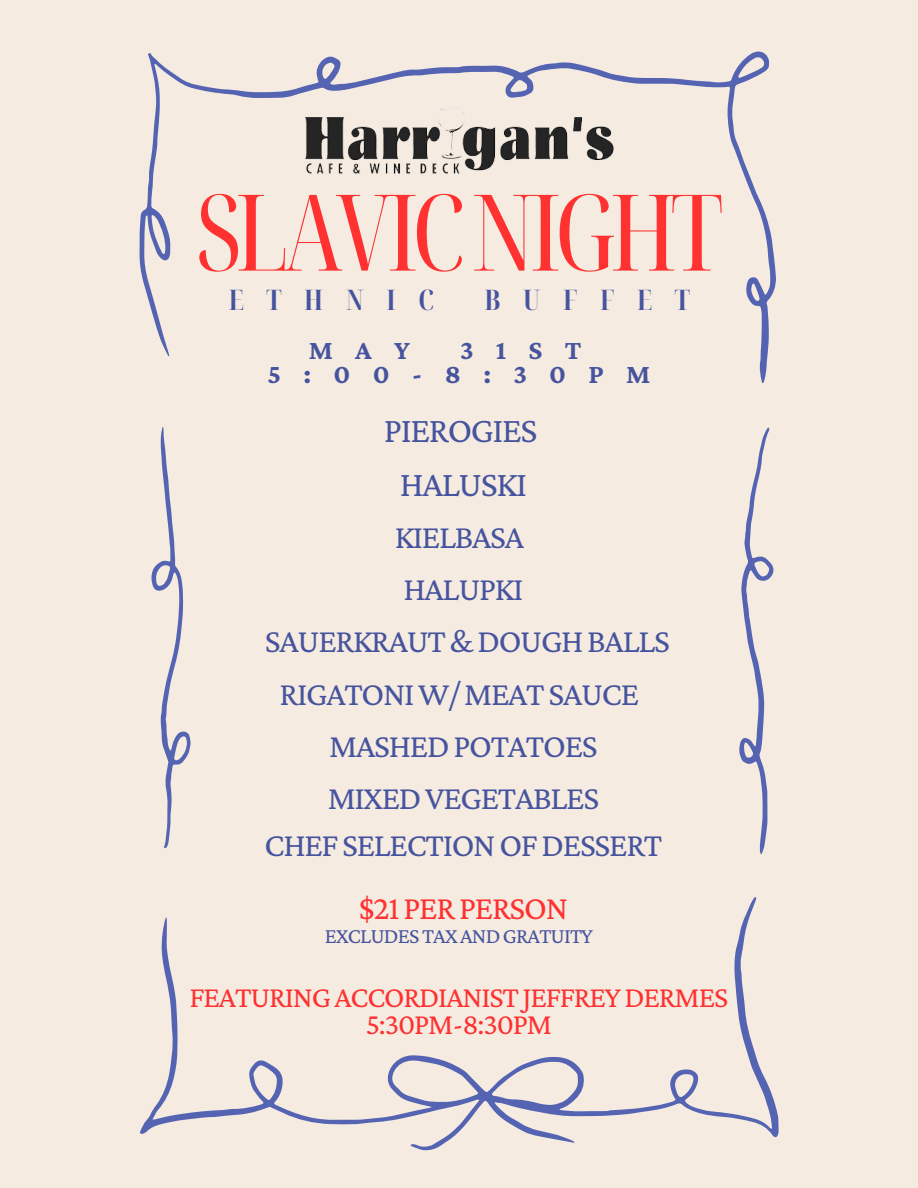
<style>
.page{position:relative;width:918px;height:1188px;background:#f5ebe0}
.page>*{position:absolute;margin:0;border:0;box-sizing:border-box;transform-origin:0 0}
.t1{font:extra-condensed 106.05px "Noto Serif Display";letter-spacing:-.06em;color:#ff3131}
.t2{font:36.45px/54.6px "Crimson Pro";letter-spacing:-.04em;color:#46549f;text-align:center}
.t3{font:34.05px/52.3px "Crimson Pro";letter-spacing:-.04em;color:#46549f;text-align:center}
.t4{font:34.05px "Crimson Pro";letter-spacing:-.04em;color:#ff3131}
.t5{font:30.45px/27.5px "Crimson Pro";letter-spacing:-.04em;color:#ff3131;text-align:center}
.t6{font:700 extra-condensed 28.35px "Noto Serif Display";letter-spacing:.8em;color:#46549f}
.t7{font:700 27.9px/24.8px "Crimson Pro";letter-spacing:.8em;color:#46549f}
.t8{font:22.2px "Crimson Pro";letter-spacing:-.04em;color:#46549f}
</style>
<div class="page">
<svg style="left:140px;top:897px;width:638px;height:253px"></svg>
<svg style="left:139px;top:51px;width:637px;height:332px"></svg>
<svg style="left:151px;top:427px;width:39px;height:421px"></svg>
<svg style="left:739px;top:428px;width:35px;height:427px"></svg>
<img style="left:304px;top:106px;width:310px;height:73px">
<h1 class="t1" style="left:196px;top:159px;width:529px">SLAVIC NIGHT</h1>
<p class="t6" style="left:229px;top:280px;width:207px">ETHNIC</p>
<p class="t6" style="left:484px;top:280px;width:207px">BUFFET</p>
<p class="t7" style="left:309px;top:337px;width:103px">MAY</p>
<p class="t7" style="left:268px;top:337px;width:384px;text-indent:193px">31ST<br>5:00-8:30PM</p>
<p class="t2" style="left:384px;top:402px;width:155px">PIEROGIES<br>HALUSKI</p>
<p class="t3" style="left:265px;top:510px;width:406px">KIELBASA<br>HALUPKI<br>SAUERKRAUT &amp; DOUGH BALLS</p>
<p class="t3" style="left:280px;top:667px;width:361px">RIGATONI W/ MEAT SAUCE<br>MASHED POTATOES<br>MIXED VEGETABLES</p>
<p class="t3" style="left:265px;top:818px;width:399px">CHEF SELECTION OF DESSERT</p>
<p class="t4" style="left:359px;top:886px;width:211px">$21 PER PERSON</p>
<p class="t8" style="left:325px;top:922px;width:270px">EXCLUDES TAX AND GRATUITY</p>
<p class="t5" style="left:190px;top:983px;width:540px">FEATURING ACCORDIANIST JEFFREY DERMES<br>5:30PM-8:30PM</p>
</div>
